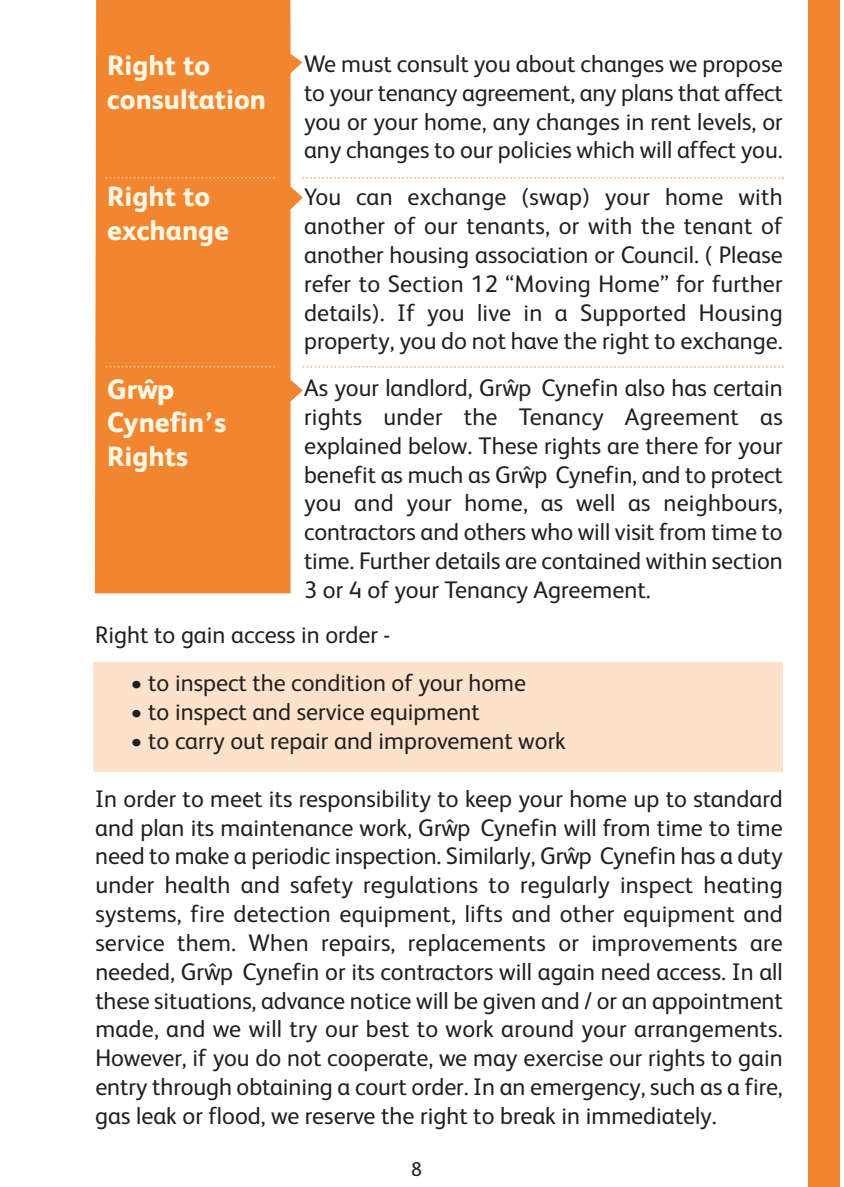
<style>
.page{position:relative;width:844px;height:1187px;background:#fff}
.page>*{position:absolute;margin:0;border:0;box-sizing:border-box;transform-origin:0 0}
.t1{font:800 28px/33.6px "FS Albert";color:#f6f7e3}
.t2{font:24px/28.8px "FS Albert";color:#231f20;text-align:justify}
.t3{font:20px "FS Albert";color:#231f20}
</style>
<div class="page">
<div style="left:95px;top:0;width:208px;height:593px;background:#f28630"></div>
<div style="left:93px;top:662px;width:689px;height:110px;background:#fde2cb"></div>
<svg style="left:302px;top:366px;width:481px;height:2px"></svg>
<svg style="left:302px;top:177px;width:481px;height:2px"></svg>
<svg style="left:105px;top:365px;width:170px;height:2px"></svg>
<svg style="left:105px;top:177px;width:170px;height:2px"></svg>
<div style="left:807px;top:0;width:32px;height:1186px;background:#f28630"></div>
<p class="t2" style="left:304px;top:52px;width:480px">We must consult you about changes we propose to your tenancy agreement, any plans that affect you or your home, any changes in rent levels, or any changes to our policies which will affect you.</p>
<p class="t2" style="left:304px;top:185px;width:480px">You can exchange (swap) your home with another of our tenants, or with the tenant of another housing association or Council. ( Please refer to Section 12 “Moving Home” for further details). If you live in a Supported Housing property, you do not have the right to exchange.</p>
<p class="t2" style="left:304px;top:376px;width:480px">As your landlord, Grwˆ p Cynefin also has certain rights under the Tenancy Agreement as explained below. These rights are there for your benefit as much as Grwˆ p Cynefin, and to protect you and your home, as well as neighbours, contractors and others who will visit from time to time. Further details are contained within section 3 or 4 of your Tenancy Agreement.</p>
<p class="t2" style="left:95px;top:622px;width:296px">Right to gain access in order -</p>
<p class="t2" style="left:130px;top:671px;width:397px">• to inspect the condition of your home</p>
<p class="t2" style="left:130px;top:700px;width:350px">• to inspect and service equipment</p>
<p class="t2" style="left:130px;top:728px;width:436px">• to carry out repair and improvement work</p>
<p class="t2" style="left:95px;top:786px;width:688px">In order to meet its responsibility to keep your home up to standard and plan its maintenance work, Grwˆ p Cynefin will from time to time need to make a periodic inspection. Similarly, Grwˆ p Cynefin has a duty under health and safety regulations to regularly inspect heating systems, fire detection equipment, lifts and other equipment and service them. When repairs, replacements or improvements are needed, Grwˆ p Cynefin or its contractors will again need access. In all these situations, advance notice will be given and / or an appointment made, and we will try our best to work around your arrangements.<br>However, if you do not cooperate, we may exercise our rights to gain entry through obtaining a court order. In an emergency, such as a fire, gas leak or flood, we reserve the right to break in immediately.</p>
<p class="t3" style="left:411px;top:1161px;width:12px">8</p>
<p class="t1" style="left:107px;top:51px;width:160px">Right to consultation</p>
<p class="t1" style="left:107px;top:182px;width:123px">Right to exchange</p>
<p class="t1" style="left:107px;top:375px;width:121px">Grwˆp<br>Cynefin’s<br>Rights</p>
</div>
